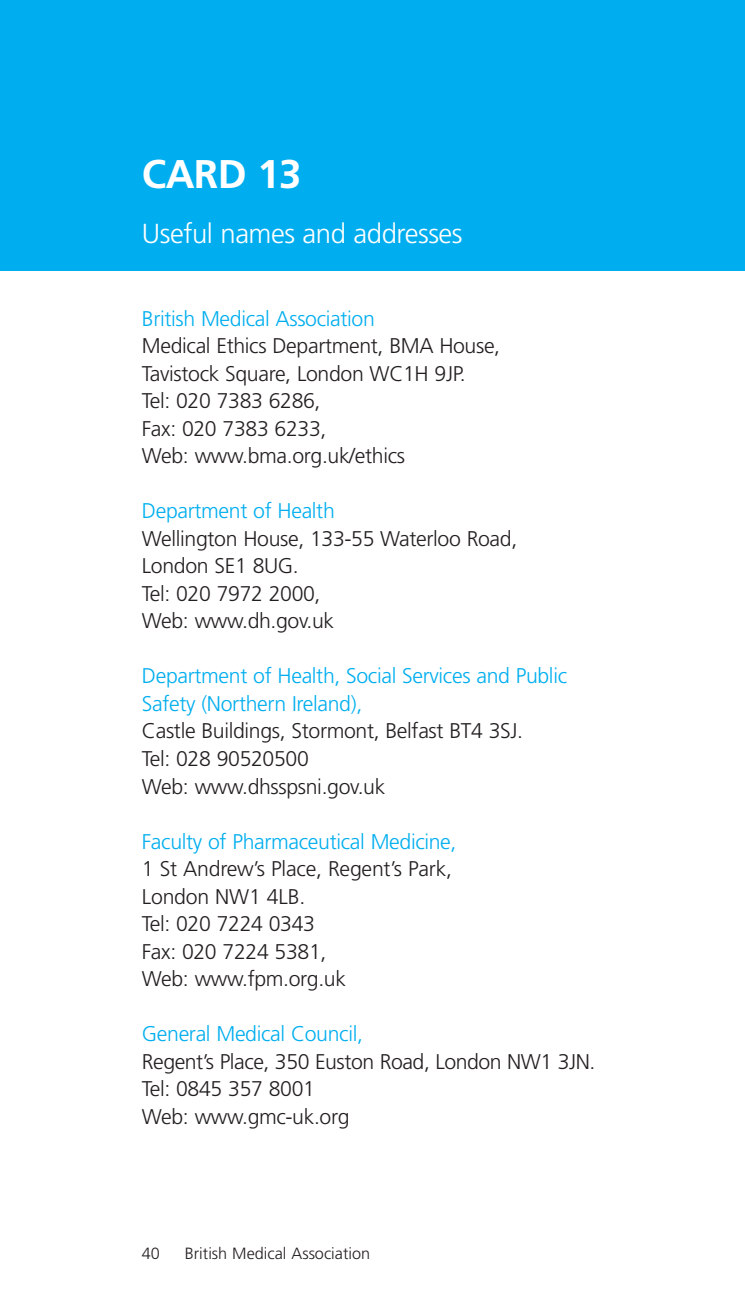
<style>
.page{position:relative;width:745px;height:1312px;background:#fff}
.page>*{position:absolute;margin:0;border:0;box-sizing:border-box;transform-origin:0 0}
.t1{font:700 40px "Frutiger";letter-spacing:-.015em;color:#fff}
.t2{font:300 27.5px "Frutiger";letter-spacing:-.015em;color:#fff}
.t3{font:300 21.25px/27.5px "Frutiger";letter-spacing:-.015em;color:#231f20}
.t4{font:300 21.25px/27.5px "Frutiger";letter-spacing:-.015em;color:#00aeef}
.t5{font:300 16.25px "Frutiger";color:#231f20}
</style>
<div class="page">
<div style="left:0;top:0;width:744px;height:270px;background:#00aeef"></div>
<h1 class="t1" style="left:142px;top:158px;width:161px">CARD 13</h1>
<p class="t2" style="left:142px;top:222px;width:322px">Useful names and addresses</p>
<p class="t4" style="left:142px;top:306px;width:234px">British Medical Association</p>
<p class="t3" style="left:142px;top:333px;width:359px">Medical Ethics Department, BMA House,<br>Tavistock Square, London WC1H 9JP.<br>Tel: 020 7383 6286,<br>Fax: 020 7383 6233,<br>Web: www.bma.org.uk/ethics</p>
<p class="t4" style="left:142px;top:498px;width:194px">Department of Health</p>
<p class="t3" style="left:142px;top:526px;width:376px">Wellington House, 133-55 Waterloo Road,<br>London SE1 8UG.<br>Tel: 020 7972 2000,<br>Web: www.dh.gov.uk</p>
<p class="t4" style="left:142px;top:663px;width:426px">Department of Health, Social Services and Public<br>Safety (Northern Ireland),</p>
<p class="t3" style="left:142px;top:718px;width:382px">Castle Buildings, Stormont, Belfast BT4 3SJ.<br>Tel: 028 90520500<br>Web: www.dhsspsni.gov.uk</p>
<p class="t4" style="left:142px;top:828px;width:316px">Faculty of Pharmaceutical Medicine,</p>
<p class="t3" style="left:142px;top:856px;width:311px">1 St Andrew’s Place, Regent’s Park,<br>London NW1 4LB.<br>Tel: 020 7224 0343<br>Fax: 020 7224 5381,<br>Web: www.fpm.org.uk</p>
<p class="t4" style="left:142px;top:1021px;width:222px">General Medical Council,</p>
<p class="t3" style="left:142px;top:1048px;width:455px">Regent’s Place, 350 Euston Road, London NW1 3JN.<br>Tel: 0845 357 8001<br>Web: www.gmc-uk.org</p>
<p class="t5" style="left:142px;top:1246px;width:20px">40</p>
<p class="t5" style="left:185px;top:1246px;width:187px">British Medical Association</p>
</div>
